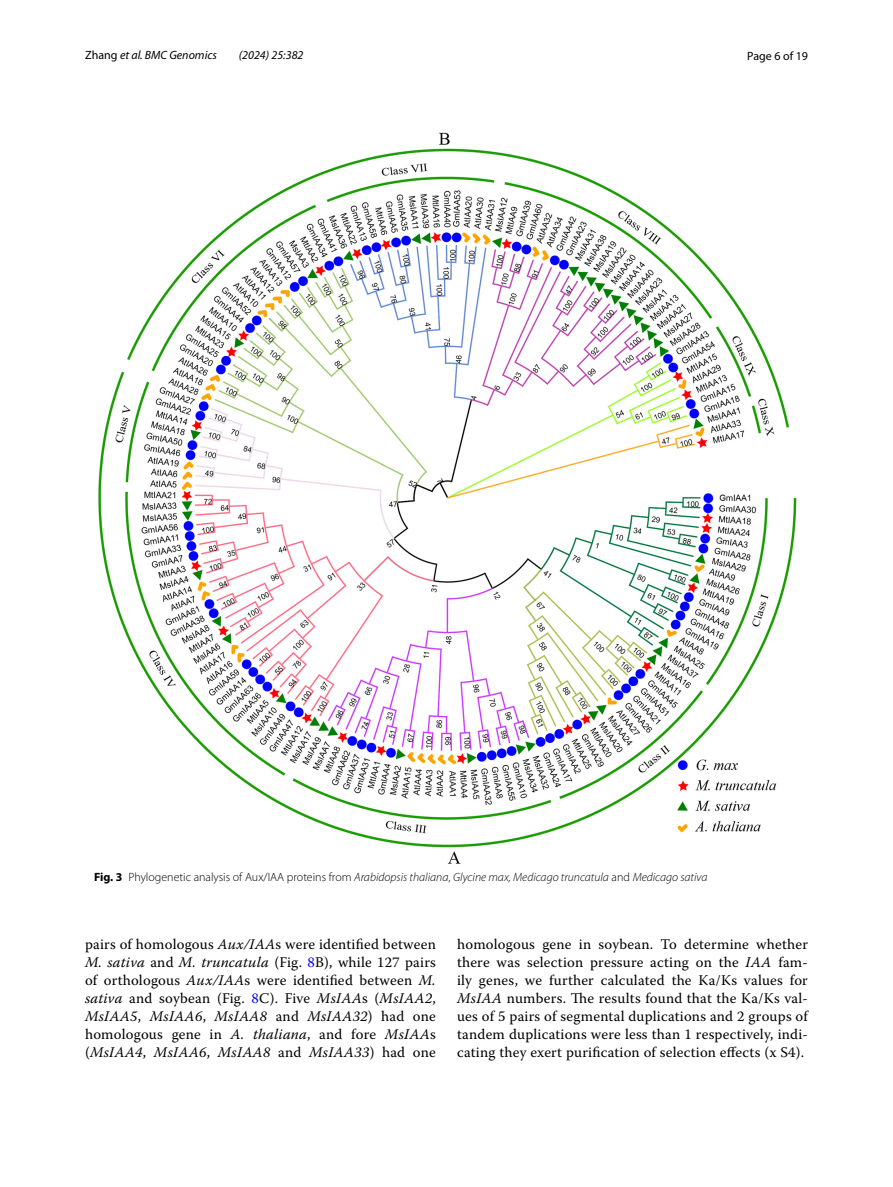
<style>
.page{position:relative;width:893px;height:1187px;background:#fff}
.page>*{position:absolute;margin:0;border:0;box-sizing:border-box;transform-origin:0 0}
.t1{font:14.7px/18px "Warnock Pro";letter-spacing:.015em;color:#000;text-align:justify}
.t2{font:italic 300 12px "Myriad Pro";color:#000}
.t3{font:italic 12px "Myriad Pro";color:#000}
.t4{font:12px "Myriad Pro";color:#000}
.s1{font-style:normal}
.s2{font-weight:700;font-style:normal}
.s3{font-style:italic}
.s4{color:#00f}
</style>
<div class="page">
<img style="left:98px;top:133px;width:699px;height:731px">
<p class="t3" style="left:85px;top:48px;width:133px"><span class="s1">Zhang</span> et al. BMC Genomics</p>
<p class="t3" style="left:239px;top:48px;width:66px">(2024) 25:382</p>
<p class="t4" style="left:747px;top:48px;width:62px">Page 6 of 19</p>
<p class="t2" style="left:94px;top:870px;width:615px"><span class="s2">Fig. 3</span> <span class="s1">Phylogenetic analysis of Aux/IAA proteins from</span> Arabidopsis thaliana<span class="s1">,</span> Glycine max, Medicago truncatula <span class="s1">and</span> Medicago sativa</p>
<p class="t1" style="left:85px;top:935px;width:352px">pairs of homologous <span class="s3">Aux/IAA</span>s were identified between <span class="s3">M. sativa</span> and <span class="s3">M. truncatula</span> (Fig. <span class="s4">8</span>B), while 127 pairs of orthologous <span class="s3">Aux/IAA</span>s were identified between <span class="s3">M. sativa</span> and soybean (Fig. <span class="s4">8</span>C). Five <span class="s3">MsIAA</span>s (<span class="s3">MsIAA2</span>, <span class="s3">MsIAA5</span>, <span class="s3">MsIAA6</span>, <span class="s3">MsIAA8</span> and <span class="s3">MsIAA32</span>) had one homologous gene in <span class="s3">A. thaliana</span>, and fore <span class="s3">MsIAA</span>s (<span class="s3">MsIAA4</span>, <span class="s3">MsIAA6</span>, <span class="s3">MsIAA8</span> and <span class="s3">MsIAA33</span>) had one</p>
<p class="t1" style="left:457px;top:935px;width:352px">homologous gene in soybean. To determine whether there was selection pressure acting on the <span class="s3">IAA</span> fam&shy;ily genes, we further calculated the Ka/Ks values for <span class="s3">MsIAA</span> numbers. The results found that the Ka/Ks val&shy;ues of 5 pairs of segmental duplications and 2 groups of tandem duplications were less than 1 respectively, indi&shy;cating they exert purification of selection effects (x S4).</p>
</div>
